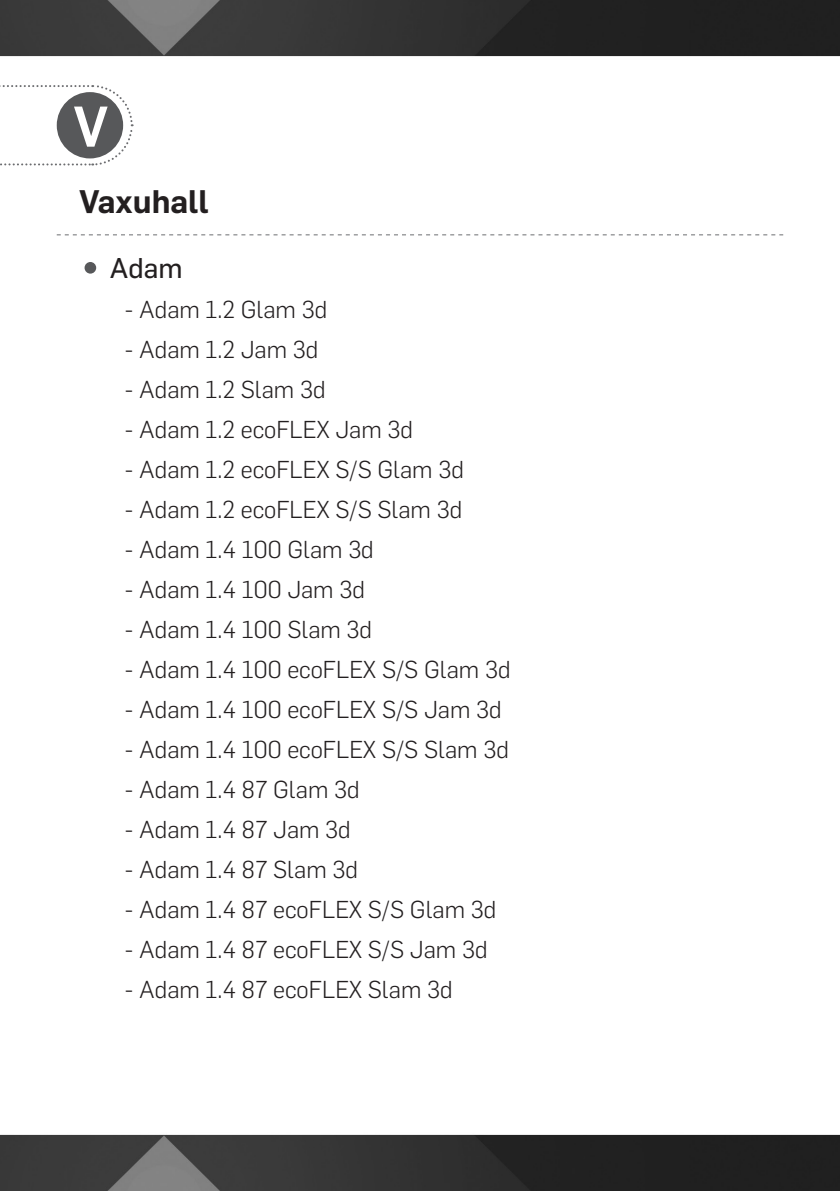
<style>
.page{position:relative;width:840px;height:1191px;background:#fff}
.page>*{position:absolute;margin:0;border:0;box-sizing:border-box;transform-origin:0 0}
.t1{font:500 56px "Flama";color:#fff}
.t2{font:600 32px "Flama";color:#231f20}
.t3{font:28px "Flama Basic";color:#231f20}
.t4{font:300 24px "Flama";color:#231f20}
</style>
<div class="page">
<img style="left:0;top:0;width:839px;height:1191px">
<div style="left:84px;top:262px;width:12px;height:12px;background:#57585a;border-radius:50%"></div>
<svg style="left:57px;top:234px;width:725px;height:1px"></svg>
<svg style="left:0;top:84px;width:134px;height:82px"></svg>
<div style="left:57px;top:92px;width:66px;height:66px;background:#57585a;border-radius:50%"></div>
<p class="t1" style="left:74px;top:86px;width:35px">V</p>
<p class="t2" style="left:79px;top:179px;width:131px">Vaxuhall</p>
<p class="t3" style="left:110px;top:248px;width:74px">Adam</p>
<p class="t4" style="left:125px;top:293px;width:204px">- Adam 1.2 Glam 3d</p>
<p class="t4" style="left:125px;top:333px;width:195px">- Adam 1.2 Jam 3d</p>
<p class="t4" style="left:125px;top:373px;width:202px">- Adam 1.2 Slam 3d</p>
<p class="t4" style="left:125px;top:413px;width:289px">- Adam 1.2 ecoFLEX Jam 3d</p>
<p class="t4" style="left:125px;top:453px;width:340px">- Adam 1.2 ecoFLEX S/S Glam 3d</p>
<p class="t4" style="left:125px;top:493px;width:339px">- Adam 1.2 ecoFLEX S/S Slam 3d</p>
<p class="t4" style="left:125px;top:533px;width:250px">- Adam 1.4 100 Glam 3d</p>
<p class="t4" style="left:125px;top:573px;width:241px">- Adam 1.4 100 Jam 3d</p>
<p class="t4" style="left:125px;top:613px;width:249px">- Adam 1.4 100 Slam 3d</p>
<p class="t4" style="left:125px;top:653px;width:387px">- Adam 1.4 100 ecoFLEX S/S Glam 3d</p>
<p class="t4" style="left:125px;top:693px;width:378px">- Adam 1.4 100 ecoFLEX S/S Jam 3d</p>
<p class="t4" style="left:125px;top:733px;width:385px">- Adam 1.4 100 ecoFLEX S/S Slam 3d</p>
<p class="t4" style="left:125px;top:773px;width:236px">- Adam 1.4 87 Glam 3d</p>
<p class="t4" style="left:125px;top:813px;width:227px">- Adam 1.4 87 Jam 3d</p>
<p class="t4" style="left:125px;top:853px;width:234px">- Adam 1.4 87 Slam 3d</p>
<p class="t4" style="left:125px;top:893px;width:373px">- Adam 1.4 87 ecoFLEX S/S Glam 3d</p>
<p class="t4" style="left:125px;top:933px;width:364px">- Adam 1.4 87 ecoFLEX S/S Jam 3d</p>
<p class="t4" style="left:125px;top:973px;width:329px">- Adam 1.4 87 ecoFLEX Slam 3d</p>
</div>
